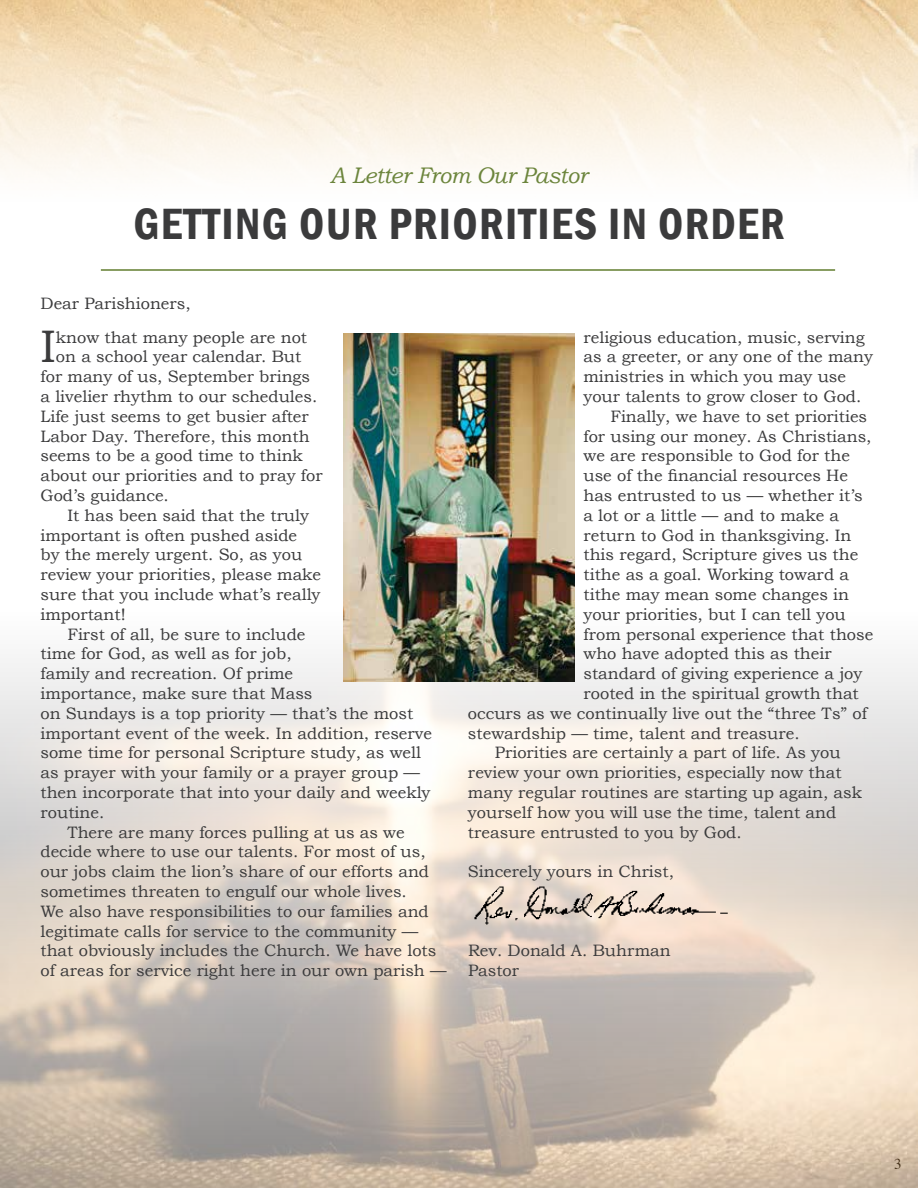
<style>
.page{position:relative;width:918px;height:1188px;background:#fff}
.page>*{position:absolute;margin:0;border:0;box-sizing:border-box;transform-origin:0 0}
.t1{font:45.6px "Bookman Old Style";color:#3b3b3c}
.t2{font:600 condensed 45px "Franklin Gothic";letter-spacing:.03em;color:#3b3b3c}
.t3{font:italic 22.5px "Bookman Old Style";letter-spacing:-.02em;color:#6c853c}
.t4{font:16.5px/19.8px "Bookman Old Style";color:#3b3b3c}
.t5{font:15px "Times";color:#000}
</style>
<div class="page">
<img style="left:0;top:658px;width:918px;height:530px">
<img style="left:468px;top:880px;width:263px;height:49px">
<hr style="left:101px;top:269px;width:734px;height:2px;background:#617d2f">
<img style="left:343px;top:334px;width:232px;height:347px">
<h3 class="t3" style="left:330px;top:160px;width:259px">A Letter From Our Pastor</h3>
<h2 class="t2" style="left:133px;top:193px;width:653px">GETTING OUR PRIORITIES IN ORDER</h2>
<p class="t4" style="left:40px;top:293px;width:152px">Dear Parishioners,</p>
<h1 class="t1" style="left:40px;top:321px;width:17px">I</h1>
<p class="t4" style="left:56px;top:327px;width:253px">know that many people are not</p>
<p class="t4" style="left:56px;top:347px;width:247px">on a school year calendar. But</p>
<p class="t4" style="left:40px;top:367px;width:271px">for many of us, September brings</p>
<p class="t4" style="left:40px;top:386px;width:278px">a livelier rhythm to our schedules.</p>
<p class="t4" style="left:40px;top:406px;width:270px">Life just seems to get busier after</p>
<p class="t4" style="left:40px;top:426px;width:271px">Labor Day. Therefore, this month</p>
<p class="t4" style="left:40px;top:446px;width:264px">seems to be a good time to think</p>
<p class="t4" style="left:40px;top:466px;width:284px">about our priorities and to pray for</p>
<p class="t4" style="left:40px;top:485px;width:130px">God’s guidance.</p>
<p class="t4" style="left:67px;top:505px;width:243px">It has been said that the truly</p>
<p class="t4" style="left:40px;top:525px;width:258px">important is often pushed aside</p>
<p class="t4" style="left:40px;top:545px;width:263px">by the merely urgent. So, as you</p>
<p class="t4" style="left:40px;top:565px;width:282px">review your priorities, please make</p>
<p class="t4" style="left:40px;top:584px;width:282px">sure that you include what’s really</p>
<p class="t4" style="left:40px;top:604px;width:87px">important!</p>
<p class="t4" style="left:67px;top:624px;width:240px">First of all, be sure to include</p>
<p class="t4" style="left:40px;top:644px;width:253px">time for God, as well as for job,</p>
<p class="t4" style="left:40px;top:664px;width:254px">family and recreation. Of prime</p>
<p class="t4" style="left:40px;top:683px;width:274px">importance, make sure that Mass</p>
<p class="t4" style="left:40px;top:703px;width:374px">on Sundays is a top priority — that’s the most</p>
<p class="t4" style="left:40px;top:723px;width:393px">important event of the week. In addition, reserve</p>
<p class="t4" style="left:40px;top:743px;width:382px">some time for personal Scripture study, as well</p>
<p class="t4" style="left:40px;top:763px;width:381px">as prayer with your family or a prayer group —</p>
<p class="t4" style="left:40px;top:782px;width:392px">then incorporate that into your daily and weekly</p>
<p class="t4" style="left:40px;top:802px;width:65px">routine.</p>
<p class="t4" style="left:67px;top:822px;width:339px">There are many forces pulling at us as we</p>
<p class="t4" style="left:40px;top:842px;width:387px">decide where to use our talents. For most of us,</p>
<p class="t4" style="left:40px;top:862px;width:390px">our jobs claim the lion’s share of our efforts and</p>
<p class="t4" style="left:40px;top:881px;width:368px">sometimes threaten to engulf our whole lives.</p>
<p class="t4" style="left:40px;top:901px;width:390px">We also have responsibilities to our families and</p>
<p class="t4" style="left:40px;top:921px;width:379px">legitimate calls for service to the community —</p>
<p class="t4" style="left:40px;top:941px;width:397px">that obviously includes the Church. We have lots</p>
<p class="t4" style="left:40px;top:961px;width:408px">of areas for service right here in our own parish —</p>
<p class="t4" style="left:583px;top:327px;width:283px">religious education, music, serving</p>
<p class="t4" style="left:583px;top:347px;width:291px">as a greeter, or any one of the many</p>
<p class="t4" style="left:583px;top:367px;width:264px">ministries in which you may use</p>
<p class="t4" style="left:583px;top:386px;width:279px">your talents to grow closer to God.</p>
<p class="t4" style="left:610px;top:406px;width:258px">Finally, we have to set priorities</p>
<p class="t4" style="left:583px;top:426px;width:290px">for using our money. As Christians,</p>
<p class="t4" style="left:583px;top:446px;width:268px">we are responsible to God for the</p>
<p class="t4" style="left:583px;top:466px;width:266px">use of the financial resources He</p>
<p class="t4" style="left:583px;top:485px;width:281px">has entrusted to us — whether it’s</p>
<p class="t4" style="left:583px;top:505px;width:257px">a lot or a little — and to make a</p>
<p class="t4" style="left:583px;top:525px;width:269px">return to God in thanksgiving. In</p>
<p class="t4" style="left:583px;top:545px;width:276px">this regard, Scripture gives us the</p>
<p class="t4" style="left:583px;top:565px;width:267px">tithe as a goal. Working toward a</p>
<p class="t4" style="left:583px;top:584px;width:267px">tithe may mean some changes in</p>
<p class="t4" style="left:583px;top:604px;width:264px">your priorities, but I can tell you</p>
<p class="t4" style="left:583px;top:624px;width:291px">from personal experience that those</p>
<p class="t4" style="left:583px;top:644px;width:250px">who have adopted this as their</p>
<p class="t4" style="left:583px;top:664px;width:280px">standard of giving experience a joy</p>
<p class="t4" style="left:583px;top:683px;width:277px">rooted in the spiritual growth that</p>
<p class="t4" style="left:468px;top:703px;width:400px">occurs as we continually live out the “three Ts” of</p>
<p class="t4" style="left:468px;top:723px;width:333px">stewardship — time, talent and treasure.</p>
<p class="t4" style="left:495px;top:743px;width:347px">Priorities are certainly a part of life. As you</p>
<p class="t4" style="left:468px;top:763px;width:375px">review your own priorities, especially now that</p>
<p class="t4" style="left:468px;top:782px;width:396px">many regular routines are starting up again, ask</p>
<p class="t4" style="left:468px;top:802px;width:370px">yourself how you will use the time, talent and</p>
<p class="t4" style="left:468px;top:822px;width:275px">treasure entrusted to you by God.</p>
<p class="t4" style="left:468px;top:862px;width:208px">Sincerely yours in Christ,</p>
<p class="t4" style="left:468px;top:941px;width:204px">Rev. Donald A. Buhrman<br>Pastor</p>
<p class="t5" style="left:894px;top:1150px;width:9px">3</p>
</div>
